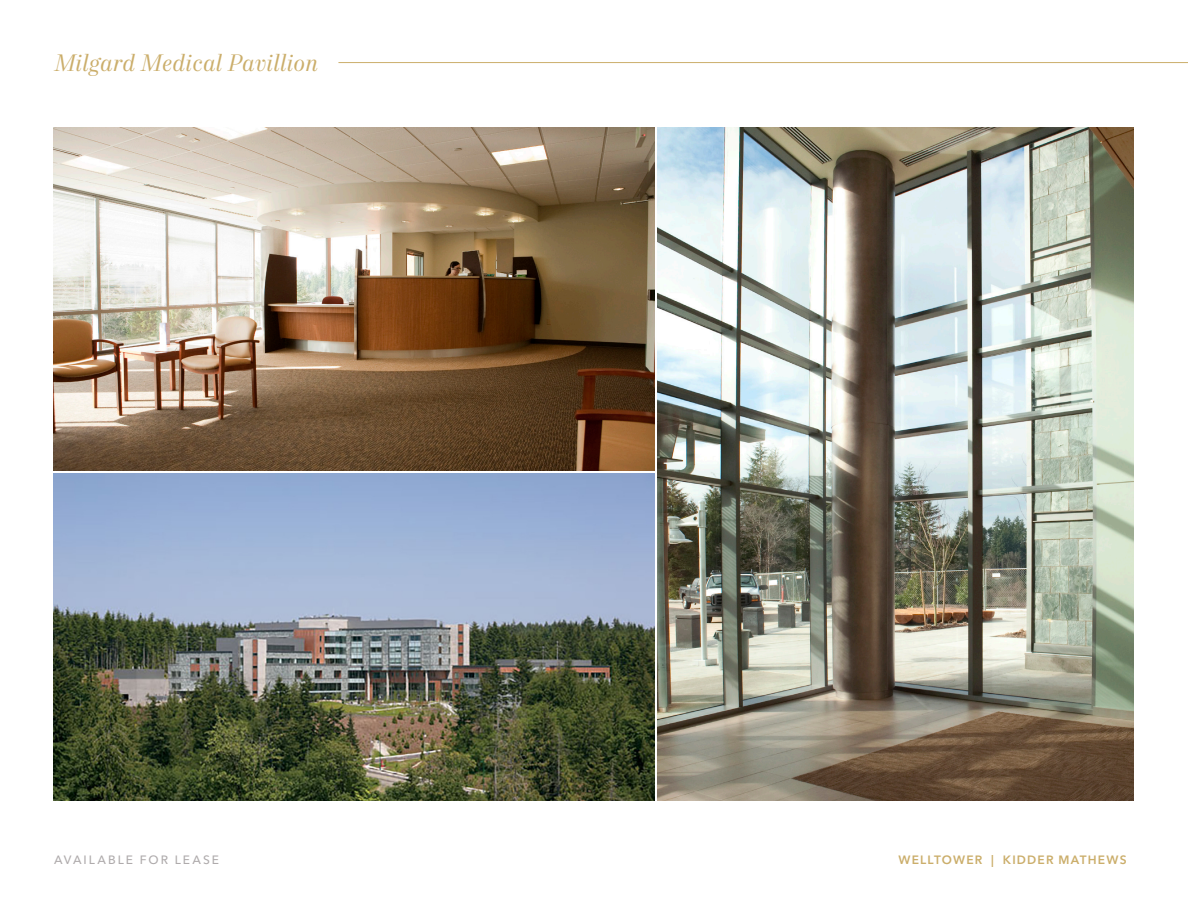
<style>
.page{position:relative;width:1188px;height:918px;background:#fff}
.page>*{position:absolute;margin:0;border:0;box-sizing:border-box;transform-origin:0 0}
.t1{font:italic 24px "Mort Modern 08";letter-spacing:.01em;color:#cbae6b}
.t2{font:600 12px "Avenir Next LT Pro";letter-spacing:.1em;color:#cbae6b}
.t3{font:500 12px "Avenir Next LT Pro";letter-spacing:.17em;color:#afabac}
</style>
<div class="page">
<img style="left:657px;top:127px;width:477px;height:674px">
<img style="left:54px;top:127px;width:601px;height:344px">
<img style="left:54px;top:474px;width:601px;height:327px">
<hr style="left:338px;top:62px;width:850px;height:1px;background:#cbae6b">
<p class="t1" style="left:54px;top:49px;width:266px">Milgard Medical Pavillion</p>
<p class="t3" style="left:54px;top:853px;width:167px">AVAILABLE FOR LEASE</p>
<p class="t2" style="left:899px;top:853px;width:230px">WELLTOWER | KIDDER MATHEWS</p>
</div>
